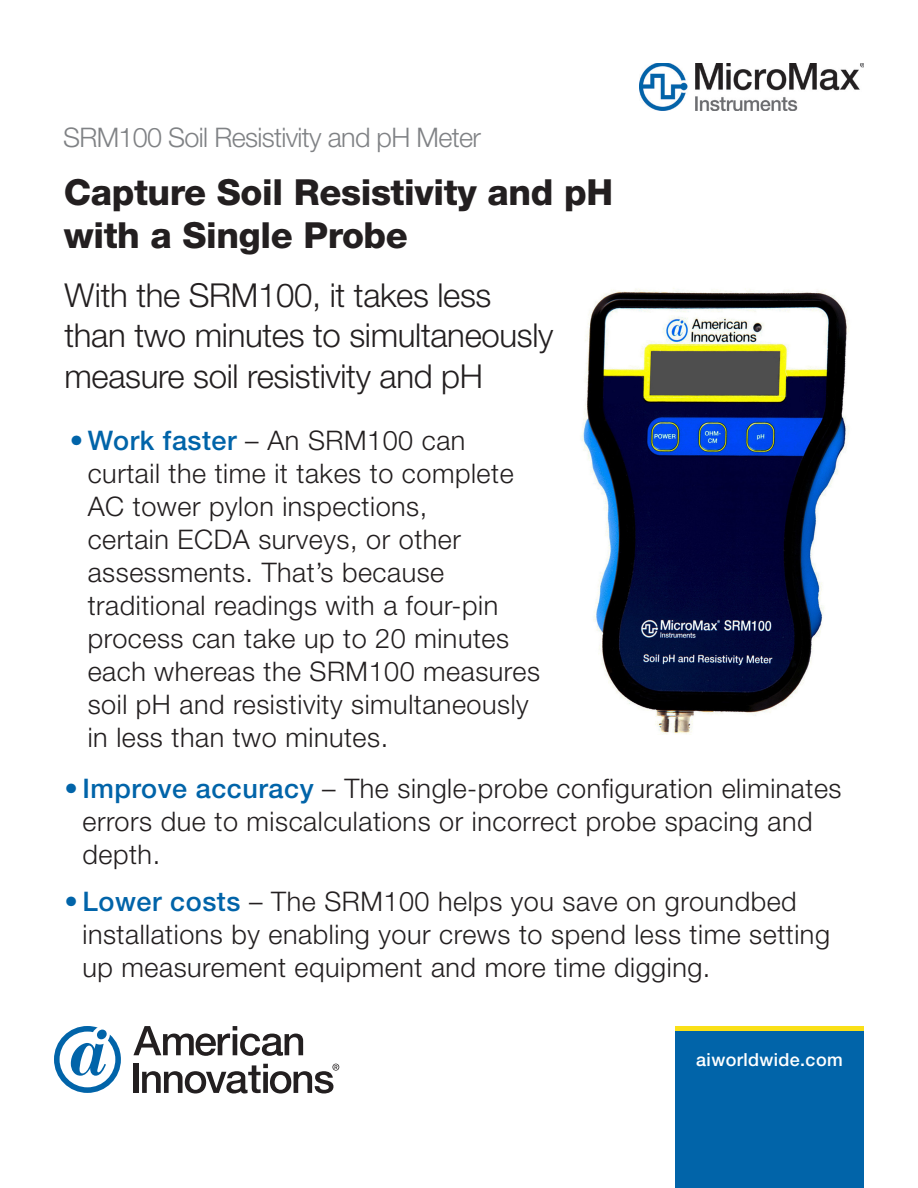
<style>
.page{position:relative;width:918px;height:1188px;background:#fff}
.page>*{position:absolute;margin:0;border:0;box-sizing:border-box;transform-origin:0 0}
.t1{font:800 36px/43.5px "Helvetica Neue LT Std";letter-spacing:-.01em;color:#231f20}
.t2{font:300 33px/40.5px "Helvetica Neue LT Std";letter-spacing:-.01em;color:#231f20}
.t3{font:300 27px/33px "Helvetica Neue LT Std";letter-spacing:.02em;color:#231f20}
.t4{font:300 27px "Helvetica Neue LT Std";letter-spacing:-.025em;color:#808285}
.Adress_Heading{font:500 18px "Helvetica Neue LT Std";letter-spacing:.02em;color:#fff}
.s1{font-weight:500;color:#0164a9}
</style>
<div class="page">
<div style="left:675px;top:1030px;width:189px;height:158px;background:#0164a9"></div>
<svg style="left:133px;top:1026px;width:170px;height:30px"></svg>
<div style="left:133px;top:1064px;width:6px;height:29px;background:#231f20"></div>
<svg style="left:54px;top:1026px;width:67px;height:67px"></svg>
<div style="left:97px;top:1030px;width:10px;height:9px;background:#0164a9;border-radius:50%"></div>
<svg style="left:142px;top:1064px;width:197px;height:30px"></svg>
<hr style="left:675px;top:1026px;width:189px;height:4px;background:#fae018">
<img style="left:639px;top:63px;width:225px;height:47px">
<img style="left:581px;top:288px;width:269px;height:447px">
<h1 class="t4" style="left:63px;top:121px;width:419px">SRM100 Soil Resistivity and pH Meter</h1>
<h1 class="t1" style="left:64px;top:170px;width:551px">Capture Soil Resistivity and pH with a Single Probe</h1>
<h1 class="t2" style="left:64px;top:274px;width:490px">With the SRM100, it takes less than two minutes to simultaneously measure soil resistivity and pH</h1>
<p class="t3" style="left:88px;top:423px;width:454px;text-indent:-18px"><span class="s1">• Work faster</span> – An SRM100 can curtail the time it takes to complete<br>AC tower pylon inspections,<br>certain ECDA surveys, or other assessments. That’s because traditional readings with a four-pin process can take up to 20 minutes each whereas the SRM100 measures soil pH and resistivity simultaneously in less than two minutes.</p>
<p class="t3" style="left:82px;top:771px;width:761px;text-indent:-18px"><span class="s1">• Improve accuracy</span> – The single-probe configuration eliminates errors due to miscalculations or incorrect probe spacing and depth.</p>
<p class="t3" style="left:82px;top:884px;width:749px;text-indent:-18px"><span class="s1">• Lower costs</span> – The SRM100 helps you save on groundbed installations by enabling your crews to spend less time setting up measurement equipment and more time digging.</p>
<p class="Adress_Heading" style="left:696px;top:1049px;width:148px">aiworldwide.com</p>
</div>
